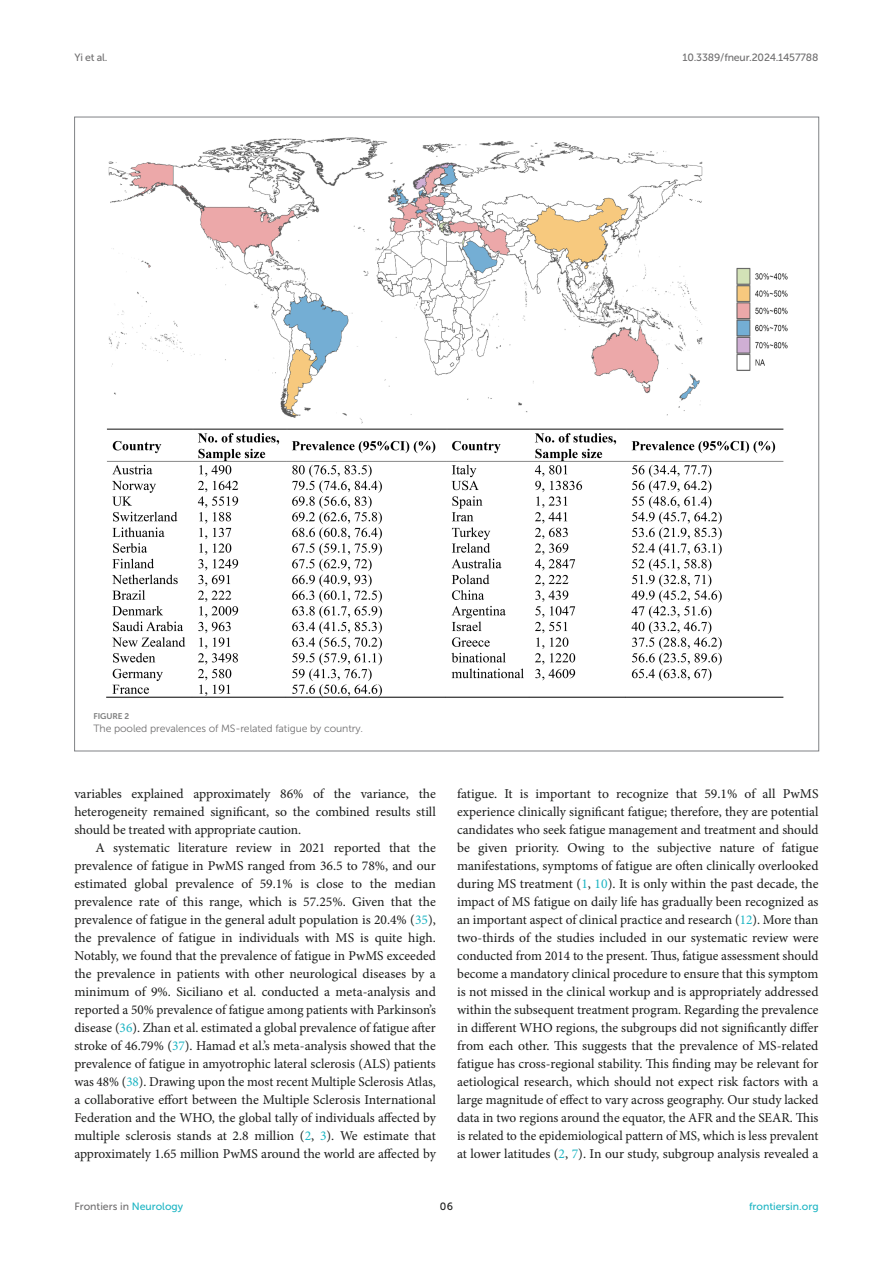
<style>
.page{position:relative;width:893px;height:1263px;background:#fff}
.page>*{position:absolute;margin:0;border:0;box-sizing:border-box;transform-origin:0 0}
.TEXT{font:13.5px/18px "Minion Pro";letter-spacing:-.005em;color:#1b1c1b;text-align:justify}
.TEXT_FLUSH{font:13.5px/18px "Minion Pro";letter-spacing:-.01em;color:#1b1c1b;text-align:justify}
.t1{font:10.5px "Museo Sans 500";letter-spacing:-.015em;color:#706f70}
.FIG_LEG{font:10.5px "Museo Sans 300";letter-spacing:-.01em;color:#706f70}
.t2{font:10.5px "Museo Sans 500";color:#1db5c3}
.t3{font:10.5px "Museo Sans 500";color:#1b1c1b}
.FIG_HD{font:8.25px "Museo Sans 700";letter-spacing:-.01em;color:#7e7f7f}
.s1{color:#1db5c3}
</style>
<div class="page">
<img style="left:106px;top:137px;width:682px;height:561px">
<p class="t1" style="left:74px;top:51px;width:35px">Yi et al.</p>
<p class="t1" style="left:682px;top:51px;width:138px">10.3389/fneur.2024.1457788</p>
<p class="FIG_HD" style="left:94px;top:711px;width:37px">FIGURE 2</p>
<p class="FIG_LEG" style="left:94px;top:723px;width:271px">The pooled prevalences of MS-related fatigue by country.</p>
<p class="TEXT_FLUSH" style="left:74px;top:785px;width:363px">variables explained approximately 86% of the variance, the heterogeneity remained significant, so the combined results still should be treated with appropriate caution.</p>
<p class="TEXT" style="left:74px;top:839px;width:363px;text-indent:21px">A systematic literature review in 2021 reported that the prevalence of fatigue in PwMS ranged from 36.5 to 78%, and our estimated global prevalence of 59.1% is close to the median prevalence rate of this range, which is 57.25%. Given that the prevalence of fatigue in the general adult population is 20.4% (<span class="s1">35</span>), the prevalence of fatigue in individuals with MS is quite high.<br>Notably, we found that the prevalence of fatigue in PwMS exceeded the prevalence in patients with other neurological diseases by a minimum of 9%. Siciliano et al. conducted a meta-analysis and reported a 50% prevalence of fatigue among patients with Parkinson’s disease (<span class="s1">36</span>). Zhan et al. estimated a global prevalence of fatigue after stroke of 46.79% (<span class="s1">37</span>). Hamad et al.’s meta-analysis showed that the prevalence of fatigue in amyotrophic lateral sclerosis (ALS) patients was 48% (<span class="s1">38</span>). Drawing upon the most recent Multiple Sclerosis Atlas, a collaborative effort between the Multiple Sclerosis International Federation and the WHO, the global tally of individuals affected by multiple sclerosis stands at 2.8 million (<span class="s1">2</span>, <span class="s1">3</span>). We estimate that approximately 1.65 million PwMS around the world are affected by</p>
<p class="TEXT" style="left:457px;top:785px;width:363px">fatigue. It is important to recognize that 59.1% of all PwMS experience clinically significant fatigue; therefore, they are potential candidates who seek fatigue management and treatment and should be given priority. Owing to the subjective nature of fatigue manifestations, symptoms of fatigue are often clinically overlooked during MS treatment (<span class="s1">1</span>, <span class="s1">10</span>). It is only within the past decade, the impact of MS fatigue on daily life has gradually been recognized as an important aspect of clinical practice and research (<span class="s1">12</span>). More than two-thirds of the studies included in our systematic review were conducted from 2014 to the present. Thus, fatigue assessment should become a mandatory clinical procedure to ensure that this symptom is not missed in the clinical workup and is appropriately addressed within the subsequent treatment program. Regarding the prevalence in different WHO regions, the subgroups did not significantly differ from each other. This suggests that the prevalence of MS-related fatigue has cross-regional stability. This finding may be relevant for aetiological research, which should not expect risk factors with a large magnitude of effect to vary across geography. Our study lacked data in two regions around the equator, the AFR and the SEAR. This is related to the epidemiological pattern of MS, which is less prevalent at lower latitudes (<span class="s1">2</span>, <span class="s1">7</span>). In our study, subgroup analysis revealed a</p>
<p class="t1" style="left:74px;top:1200px;width:110px">Frontiers in <span class="s1">Neurology</span></p>
<p class="t3" style="left:440px;top:1200px;width:15px">06</p>
<p class="t2" style="left:749px;top:1200px;width:71px">frontiersin.org</p>
</div>
